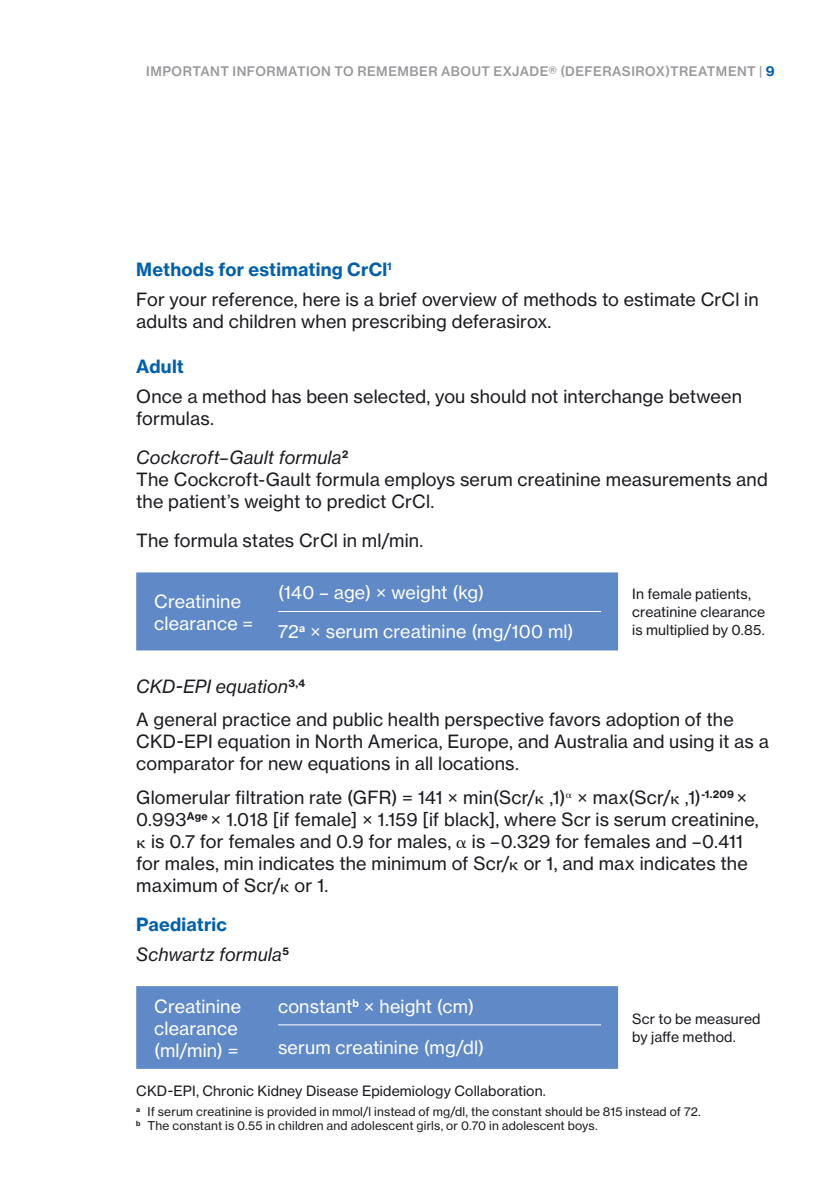
<style>
.page{position:relative;width:840px;height:1191px;background:#fff}
.page>*{position:absolute;margin:0;border:0;box-sizing:border-box;transform-origin:0 0}
.t1{font:18px/22px "Volta Modern Text 55 Roman";letter-spacing:.01em;color:#1b1c20}
.t2{font:18px/22px "Volta Modern Text 55 Roman";letter-spacing:.01em;color:#fff}
.t3{font:italic 18px "Volta Modern Text 56";letter-spacing:.005em;color:#1b1c20}
.t4{font:700 18px "Volta Modern Text 75";letter-spacing:.015em;color:#0060ac}
.t5{font:14px/18px "Volta Modern Text 55 Roman";letter-spacing:.005em;color:#1b1c20}
.t6{font:500 13px "Volta Modern Text 65";letter-spacing:.035em;color:#98989c}
.t7{font:12px/14px "Volta Modern Text 55 Roman";letter-spacing:.01em;color:#1b1c20}
.s1{font-family:"Volta Modern Text 75";font-weight:700;color:#0060ac}
</style>
<div class="page">
<div style="left:136px;top:572px;width:481px;height:78px;background:#5f89c7"></div>
<hr style="left:278px;top:611px;width:322px;height:1px;background:#fff">
<div style="left:136px;top:986px;width:481px;height:82px;background:#5f89c7"></div>
<hr style="left:278px;top:1024px;width:322px;height:1px;background:#fff">
<p class="t6" style="left:146px;top:63px;width:629px">IMPORTANT INFORMATION TO REMEMBER ABOUT EXJADE® (DEFERASIROX)TREATMENT | <span class="s1">9</span></p>
<p class="t4" style="left:136px;top:258px;width:257px">Methods for estimating CrCl<sup>1</sup></p>
<p class="t1" style="left:136px;top:288px;width:623px">For your reference, here is a brief overview of methods to estimate CrCl in adults and children when prescribing deferasirox.</p>
<p class="t4" style="left:136px;top:355px;width:49px">Adult</p>
<p class="t1" style="left:136px;top:386px;width:607px">Once a method has been selected, you should not interchange between formulas.</p>
<p class="t3" style="left:136px;top:447px;width:213px">Cockcroft–Gault formula<sup>2</sup></p>
<p class="t1" style="left:136px;top:469px;width:632px">The Cockcroft-Gault formula employs serum creatinine measurements and the patient’s weight to predict CrCl.</p>
<p class="t1" style="left:136px;top:530px;width:288px">The formula states CrCl in ml/min.</p>
<p class="t2" style="left:278px;top:581px;width:207px">(140 – age) × weight (kg)</p>
<p class="t5" style="left:632px;top:585px;width:134px">In female patients, creatinine clearance</p>
<p class="t2" style="left:278px;top:620px;width:297px">72<sup>a</sup> × serum creatinine (mg/100 ml)</p>
<p class="t5" style="left:632px;top:621px;width:134px">is multiplied by 0.85.</p>
<p class="t3" style="left:136px;top:675px;width:170px">CKD-EPI equation<sup>3,4</sup></p>
<p class="t1" style="left:136px;top:708px;width:634px">A general practice and public health perspective favors adoption of the<br>CKD-EPI equation in North America, Europe, and Australia and using it as a comparator for new equations in all locations.</p>
<p class="t1" style="left:136px;top:786px;width:612px">Glomerular filtration rate (GFR) = 141 × min(Scr/ ,1) × max(Scr/ ,1)<sup>-1.209</sup> ×</p>
<p class="t1" style="left:136px;top:808px;width:623px">0.993<sup>Age</sup> × 1.018 [if female] × 1.159 [if black], where Scr is serum creatinine,</p>
<p class="t1" style="left:151px;top:830px;width:593px">is 0.7 for females and 0.9 for males, is –0.329 for females and –0.411</p>
<p class="t1" style="left:136px;top:852px;width:612px">for males, min indicates the minimum of Scr/ or 1, and max indicates the</p>
<p class="t1" style="left:136px;top:874px;width:194px">maximum of Scr/ or 1.</p>
<p class="t4" style="left:136px;top:912px;width:92px">Paediatric</p>
<p class="t3" style="left:136px;top:943px;width:154px">Schwartz formula<sup>5</sup></p>
<p class="t2" style="left:154px;top:995px;width:88px">Creatinine clearance (ml/min) =</p>
<p class="t2" style="left:278px;top:995px;width:197px">constant<sup>b</sup> × height (cm)</p>
<p class="t2" style="left:154px;top:590px;width:101px">Creatinine clearance =</p>
<p class="t5" style="left:632px;top:1010px;width:130px">Scr to be measured by jaffe method.</p>
<p class="t2" style="left:278px;top:1036px;width:207px">serum creatinine (mg/dl)</p>
<p class="t5" style="left:136px;top:1081px;width:411px">CKD-EPI, Chronic Kidney Disease Epidemiology Collaboration.</p>
<p class="t7" style="left:136px;top:1104px;width:565px"><sup>a</sup> If serum creatinine is provided in mmol/l instead of mg/dl, the constant should be 815 instead of 72. <sup>b</sup> The constant is 0.55 in children and adolescent girls, or 0.70 in adolescent boys.</p>
</div>
